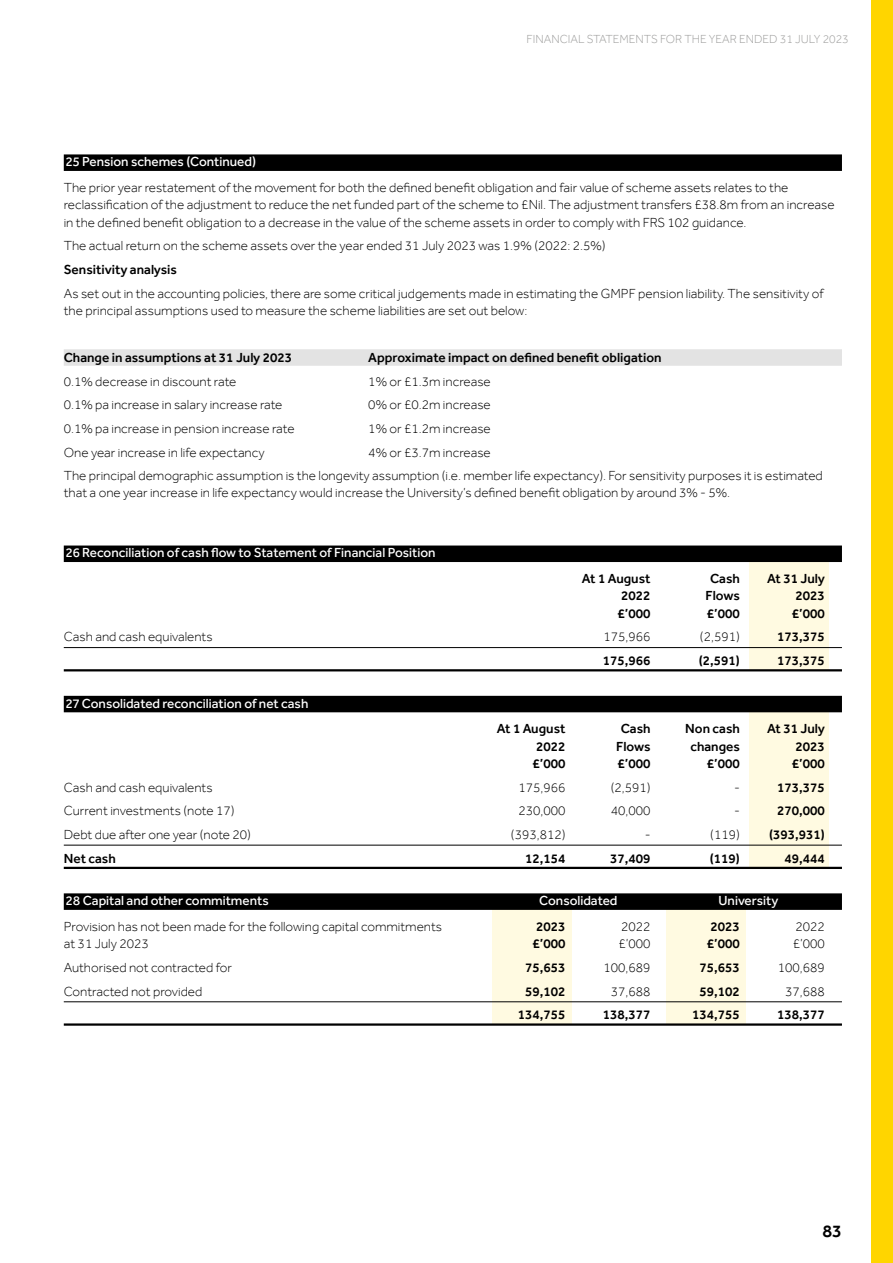
<style>
.page{position:relative;width:893px;height:1263px;background:#fff}
.page>*{position:absolute;margin:0;border:0;box-sizing:border-box;transform-origin:0 0}
.t1{font:500 18px "Effra";color:#000}
.TABLE_-_Body{font:300 13.5px/17.2px "Effra";color:#000}
.TABLE_-_Body-2{font:500 13.5px "Effra";color:#000}
.Table_title_white_text_purple_line{font:500 13.5px "Effra CC";color:#fff}
.TABLE_Body_bold_2_lines{font:500 13.5px "Effra";color:#000}
.t2{font:300 12px "Effra";color:#9d9d9c}
</style>
<div class="page">
<div style="left:872px;top:0;width:21px;height:1263px;background:#ffd500"></div>
<div style="left:492px;top:906px;width:80px;height:118px;background:#fffae1"></div>
<div style="left:666px;top:906px;width:80px;height:118px;background:#fffae1"></div>
<div style="left:749px;top:701px;width:80px;height:167px;background:#fffae1"></div>
<div style="left:749px;top:557px;width:80px;height:113px;background:#fffae1"></div>
<div style="left:64px;top:154px;width:778px;height:17px;background:#000"></div>
<div style="left:64px;top:349px;width:778px;height:17px;background:#e3e3e3"></div>
<div style="left:64px;top:545px;width:778px;height:17px;background:#000"></div>
<hr style="left:64px;top:647px;width:778px;height:1px;background:#000">
<hr style="left:64px;top:669px;width:778px;height:2px;background:#000">
<div style="left:64px;top:696px;width:778px;height:16px;background:#000"></div>
<hr style="left:64px;top:845px;width:778px;height:1px;background:#000">
<hr style="left:64px;top:867px;width:778px;height:2px;background:#000">
<div style="left:64px;top:893px;width:778px;height:17px;background:#000"></div>
<hr style="left:64px;top:1001px;width:778px;height:1px;background:#000">
<hr style="left:64px;top:1023px;width:778px;height:3px;background:#000">
<p class="t2" style="left:527px;top:32px;width:324px">FINANCIAL STATEMENTS FOR THE YEAR ENDED 31 JULY 2023</p>
<p class="Table_title_white_text_purple_line" style="left:66px;top:154px;width:192px">25 Pension schemes (Continued)</p>
<p class="TABLE_-_Body" style="left:64px;top:179px;width:772px">The prior year restatement of the movement for both the defined benefit obligation and fair value of scheme assets relates to the reclassification of the adjustment to reduce the net funded part of the scheme to £Nil. The adjustment transfers £38.8m from an increase in the defined benefit obligation to a decrease in the value of the scheme assets in order to comply with FRS 102 guidance.</p>
<p class="TABLE_-_Body" style="left:64px;top:237px;width:543px">The actual return on the scheme assets over the year ended 31 July 2023 was 1.9% (2022: 2.5%)</p>
<p class="TABLE_-_Body-2" style="left:64px;top:261px;width:115px">Sensitivity analysis</p>
<p class="TABLE_-_Body" style="left:64px;top:284px;width:761px">As set out in the accounting policies, there are some critical judgements made in estimating the GMPF pension liability. The sensitivity of the principal assumptions used to measure the scheme liabilities are set out below:</p>
<p class="TABLE_-_Body-2" style="left:64px;top:349px;width:230px">Change in assumptions at 31 July 2023</p>
<p class="TABLE_-_Body-2" style="left:368px;top:349px;width:295px">Approximate impact on defined benefit obligation</p>
<p class="TABLE_-_Body" style="left:64px;top:372px;width:174px">0.1% decrease in discount rate</p>
<p class="TABLE_-_Body" style="left:368px;top:372px;width:124px">1% or £1.3m increase</p>
<p class="TABLE_-_Body" style="left:64px;top:396px;width:220px">0.1% pa increase in salary increase rate</p>
<p class="TABLE_-_Body" style="left:368px;top:396px;width:124px">0% or £0.2m increase</p>
<p class="TABLE_-_Body" style="left:64px;top:420px;width:232px">0.1% pa increase in pension increase rate</p>
<p class="TABLE_-_Body" style="left:368px;top:420px;width:124px">1% or £1.2m increase</p>
<p class="TABLE_-_Body" style="left:64px;top:443px;width:202px">One year increase in life expectancy</p>
<p class="TABLE_-_Body" style="left:368px;top:443px;width:124px">4% or £3.7m increase</p>
<p class="TABLE_-_Body" style="left:64px;top:467px;width:761px">The principal demographic assumption is the longevity assumption (i.e. member life expectancy). For sensitivity purposes it is estimated that a one year increase in life expectancy would increase the University’s defined benefit obligation by around 3% - 5%.</p>
<p class="Table_title_white_text_purple_line" style="left:66px;top:545px;width:371px">26 Reconciliation of cash flow to Statement of Financial Position</p>
<p class="TABLE_-_Body-2" style="left:582px;top:571px;width:70px">At 1 August</p>
<p class="TABLE_-_Body-2" style="left:710px;top:571px;width:31px">Cash</p>
<p class="TABLE_-_Body-2" style="left:767px;top:571px;width:59px">At 31 July</p>
<p class="TABLE_-_Body-2" style="left:621px;top:588px;width:31px">2022</p>
<p class="TABLE_-_Body-2" style="left:705px;top:588px;width:36px">Flows</p>
<p class="TABLE_-_Body-2" style="left:795px;top:588px;width:31px">2023</p>
<p class="TABLE_-_Body-2" style="left:617px;top:605px;width:35px">£’000</p>
<p class="TABLE_-_Body-2" style="left:707px;top:605px;width:35px">£’000</p>
<p class="TABLE_-_Body-2" style="left:792px;top:605px;width:35px">£’000</p>
<p class="TABLE_-_Body" style="left:64px;top:628px;width:150px">Cash and cash equivalents</p>
<p class="TABLE_-_Body" style="left:603px;top:628px;width:49px">175,966</p>
<p class="TABLE_-_Body" style="left:700px;top:628px;width:41px">(2,591)</p>
<p class="TABLE_-_Body-2" style="left:777px;top:629px;width:49px">173,375</p>
<p class="TABLE_Body_bold_2_lines" style="left:603px;top:652px;width:49px">175,966</p>
<p class="TABLE_Body_bold_2_lines" style="left:699px;top:652px;width:43px">(2,591)</p>
<p class="TABLE_Body_bold_2_lines" style="left:777px;top:652px;width:49px">173,375</p>
<p class="Table_title_white_text_purple_line" style="left:66px;top:695px;width:244px">27 Consolidated reconciliation of net cash</p>
<p class="TABLE_-_Body-2" style="left:497px;top:721px;width:70px">At 1 August</p>
<p class="TABLE_-_Body-2" style="left:621px;top:721px;width:31px">Cash</p>
<p class="TABLE_-_Body-2" style="left:685px;top:721px;width:56px">Non cash</p>
<p class="TABLE_-_Body-2" style="left:767px;top:721px;width:59px">At 31 July</p>
<p class="TABLE_-_Body-2" style="left:536px;top:738px;width:31px">2022</p>
<p class="TABLE_-_Body-2" style="left:616px;top:738px;width:36px">Flows</p>
<p class="TABLE_-_Body-2" style="left:690px;top:738px;width:51px">changes</p>
<p class="TABLE_-_Body-2" style="left:795px;top:738px;width:31px">2023</p>
<p class="TABLE_-_Body-2" style="left:532px;top:755px;width:35px">£’000</p>
<p class="TABLE_-_Body-2" style="left:617px;top:755px;width:35px">£’000</p>
<p class="TABLE_-_Body-2" style="left:707px;top:755px;width:35px">£’000</p>
<p class="TABLE_-_Body-2" style="left:792px;top:755px;width:35px">£’000</p>
<p class="TABLE_-_Body" style="left:64px;top:778px;width:150px">Cash and cash equivalents</p>
<p class="TABLE_-_Body" style="left:518px;top:778px;width:49px">175,966</p>
<p class="TABLE_-_Body" style="left:611px;top:778px;width:41px">(2,591)</p>
<p class="TABLE_-_Body" style="left:734px;top:778px;width:7px">-</p>
<p class="TABLE_-_Body-2" style="left:777px;top:779px;width:49px">173,375</p>
<p class="TABLE_-_Body" style="left:64px;top:802px;width:172px">Current investments (note 17)</p>
<p class="TABLE_-_Body" style="left:518px;top:802px;width:49px">230,000</p>
<p class="TABLE_-_Body" style="left:611px;top:802px;width:41px">40,000</p>
<p class="TABLE_-_Body" style="left:734px;top:802px;width:7px">-</p>
<p class="TABLE_-_Body-2" style="left:777px;top:803px;width:49px">270,000</p>
<p class="TABLE_-_Body" style="left:64px;top:825px;width:189px">Debt due after one year (note 20)</p>
<p class="TABLE_-_Body" style="left:511px;top:825px;width:56px">(393,812)</p>
<p class="TABLE_-_Body" style="left:645px;top:825px;width:7px">-</p>
<p class="TABLE_-_Body" style="left:710px;top:825px;width:31px">(119)</p>
<p class="TABLE_-_Body-2" style="left:769px;top:826px;width:57px">(393,931)</p>
<p class="TABLE_Body_bold_2_lines" style="left:64px;top:850px;width:54px">Net cash</p>
<p class="TABLE_Body_bold_2_lines" style="left:525px;top:850px;width:42px">12,154</p>
<p class="TABLE_Body_bold_2_lines" style="left:610px;top:850px;width:42px">37,409</p>
<p class="TABLE_Body_bold_2_lines" style="left:710px;top:850px;width:32px">(119)</p>
<p class="TABLE_Body_bold_2_lines" style="left:784px;top:850px;width:42px">49,444</p>
<p class="Table_title_white_text_purple_line" style="left:66px;top:892px;width:204px">28 Capital and other commitments</p>
<p class="Table_title_white_text_purple_line" style="left:539px;top:892px;width:80px">Consolidated</p>
<p class="Table_title_white_text_purple_line" style="left:719px;top:892px;width:61px">University</p>
<p class="TABLE_-_Body" style="left:64px;top:918px;width:380px">Provision has not been made for the following capital commitments</p>
<p class="TABLE_-_Body-2" style="left:536px;top:918px;width:31px">2023</p>
<p class="TABLE_-_Body" style="left:621px;top:918px;width:31px">2022</p>
<p class="TABLE_-_Body-2" style="left:710px;top:918px;width:31px">2023</p>
<p class="TABLE_-_Body" style="left:795px;top:918px;width:31px">2022</p>
<p class="TABLE_-_Body" style="left:64px;top:935px;width:87px">at 31 July 2023</p>
<p class="TABLE_-_Body-2" style="left:532px;top:936px;width:35px">£’000</p>
<p class="TABLE_-_Body" style="left:619px;top:935px;width:34px">£’000</p>
<p class="TABLE_-_Body-2" style="left:707px;top:936px;width:35px">£’000</p>
<p class="TABLE_-_Body" style="left:793px;top:935px;width:34px">£’000</p>
<p class="TABLE_-_Body" style="left:64px;top:959px;width:170px">Authorised not contracted for</p>
<p class="TABLE_-_Body-2" style="left:525px;top:959px;width:42px">75,653</p>
<p class="TABLE_-_Body" style="left:603px;top:959px;width:49px">100,689</p>
<p class="TABLE_-_Body-2" style="left:699px;top:959px;width:42px">75,653</p>
<p class="TABLE_-_Body" style="left:778px;top:959px;width:49px">100,689</p>
<p class="TABLE_-_Body" style="left:64px;top:982px;width:140px">Contracted not provided</p>
<p class="TABLE_-_Body-2" style="left:525px;top:983px;width:42px">59,102</p>
<p class="TABLE_-_Body" style="left:611px;top:982px;width:41px">37,688</p>
<p class="TABLE_-_Body-2" style="left:699px;top:983px;width:42px">59,102</p>
<p class="TABLE_-_Body" style="left:785px;top:982px;width:41px">37,688</p>
<p class="TABLE_Body_bold_2_lines" style="left:518px;top:1007px;width:49px">134,755</p>
<p class="TABLE_Body_bold_2_lines" style="left:603px;top:1007px;width:49px">138,377</p>
<p class="TABLE_Body_bold_2_lines" style="left:692px;top:1007px;width:49px">134,755</p>
<p class="TABLE_Body_bold_2_lines" style="left:777px;top:1007px;width:49px">138,377</p>
<h1 class="t1" style="left:822px;top:1220px;width:21px">83</h1>
</div>
